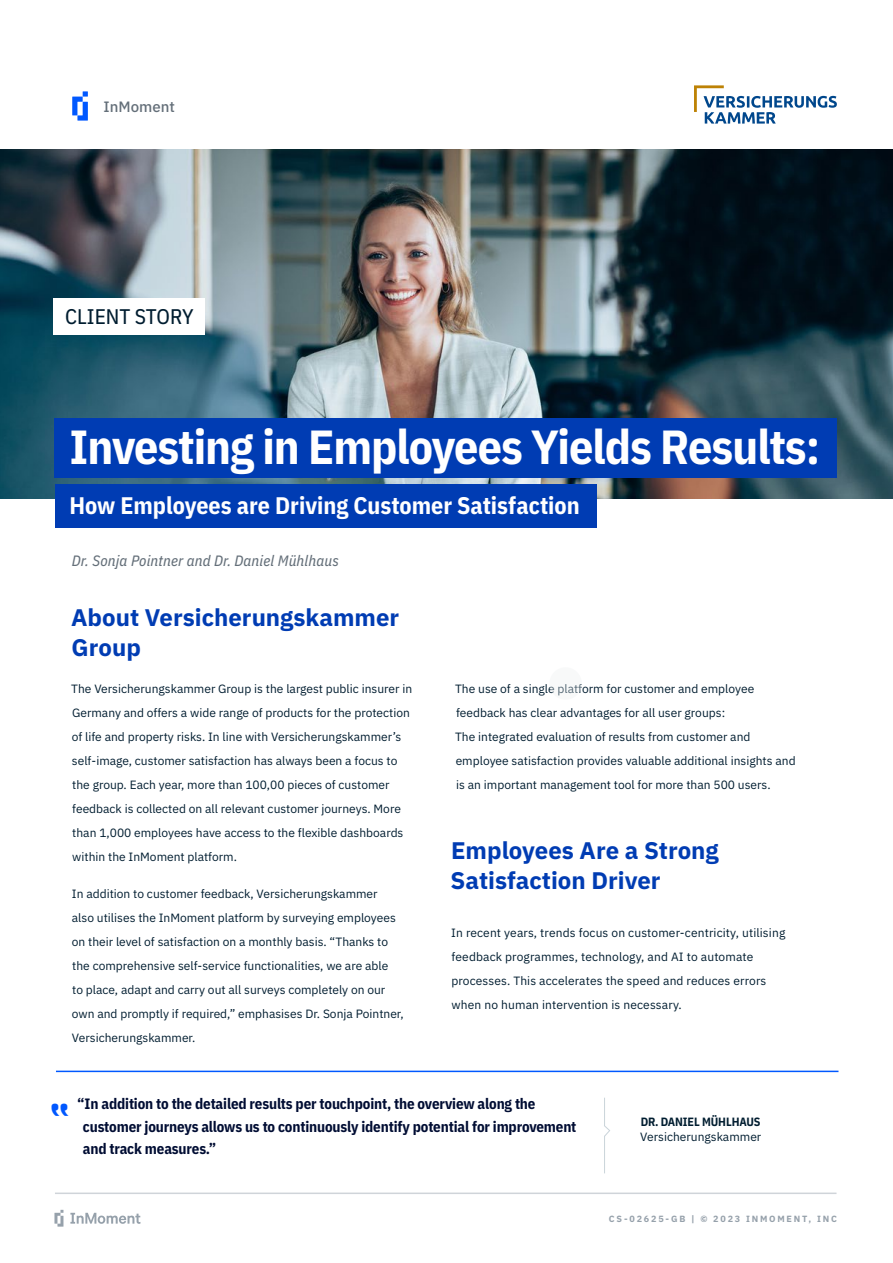
<style>
.page{position:relative;width:893px;height:1263px;background:#fff}
.page>*{position:absolute;margin:0;border:0;box-sizing:border-box;transform-origin:0 0}
.t1{font:700 48px "IBM Plex Sans Cond";letter-spacing:-.02em;color:#fff}
.t2{font:700 24px/30px "IBM Plex Sans";color:#003cb3}
.t3{font:700 24px "IBM Plex Sans Cond";color:#fff}
.t4{font:21.15px "IBM Plex Sans Cond Text";color:#001d30}
.t5{font:700 15px/22.5px "IBM Plex Sans Cond";letter-spacing:-.01em;color:#000d33}
.t6{font:italic 15px "IBM Plex Sans Cond Text";letter-spacing:.01em;color:#646f79}
.t7{font:500 15px "IBM Plex Sans";color:#646f79}
.t8{font:12px/24px "IBM Plex Sans";color:#001d30}
.t9{font:700 12px "IBM Plex Sans Cond";letter-spacing:-.01em;color:#001d30}
.t10{font:700 9px "IBM Plex Sans";letter-spacing:.2em;color:#96a1ab}
</style>
<div class="page">
<svg style="left:54px;top:1210px;width:9px;height:16px"></svg>
<svg style="left:70px;top:1213px;width:70px;height:11px"></svg>
<hr style="left:55px;top:1192px;width:781px;height:2px;background:#cfd4d9">
<svg style="left:72px;top:91px;width:16px;height:30px"></svg>
<img style="left:0;top:150px;width:893px;height:348px">
<div style="left:53px;top:298px;width:152px;height:37px;background:#fff"></div>
<div style="left:55px;top:418px;width:782px;height:60px;background:#003cb3"></div>
<div style="left:55px;top:485px;width:541px;height:43px;background:#003cb3"></div>
<svg style="left:694px;top:85px;width:143px;height:39px"></svg>
<div style="left:549px;top:667px;width:33px;height:33px;background:#f8f9f9;border-radius:50%"></div>
<hr style="left:56px;top:1070px;width:782px;height:2px;background:#0058ff">
<svg style="left:604px;top:1097px;width:6px;height:39px"></svg>
<hr style="left:604px;top:1136px;width:1px;height:37px;background:#cad4da">
<p class="t7" style="left:104px;top:95px;width:73px">InMoment</p>
<h3 class="t4" style="left:65px;top:300px;width:130px">CLIENT STORY</h3>
<h1 class="t1" style="left:69px;top:409px;width:752px">Investing in Employees Yields Results:</h1>
<h2 class="t3" style="left:69px;top:486px;width:512px">How Employees are Driving Customer Satisfaction</h2>
<p class="t6" style="left:72px;top:549px;width:268px">Dr. Sonja Pointner and Dr. Daniel Mühlhaus</p>
<h2 class="t2" style="left:71px;top:600px;width:330px">About Versicherungskammer<br>Group</h2>
<p class="t8" style="left:71px;top:675px;width:342px">The Versicherungskammer Group is the largest public insurer in Germany and offers a wide range of products for the protection of life and property risks. In line with Versicherungskammer’s self-image, customer satisfaction has always been a focus to the group. Each year, more than 100,00 pieces of customer feedback is collected on all relevant customer journeys. More than 1,000 employees have access to the flexible dashboards within the InMoment platform.</p>
<p class="t8" style="left:72px;top:880px;width:333px">In addition to customer feedback, Versicherungskammer<br>also utilises the InMoment platform by surveying employees on their level of satisfaction on a monthly basis. “Thanks to the comprehensive self-service functionalities, we are able<br>to place, adapt and carry out all surveys completely on our own and promptly if required,” emphasises Dr. Sonja Pointner, Versicherungskammer.</p>
<p class="t8" style="left:455px;top:676px;width:342px">The use of a single platform for customer and employee feedback has clear advantages for all user groups:<br>The integrated evaluation of results from customer and employee satisfaction provides valuable additional insights and is an important management tool for more than 500 users.</p>
<h2 class="t2" style="left:451px;top:833px;width:270px">Employees Are a Strong<br>Satisfaction Driver</h2>
<p class="t8" style="left:451px;top:919px;width:336px">In recent years, trends focus on customer-centricity, utilising feedback programmes, technology, and AI to automate processes. This accelerates the speed and reduces errors when no human intervention is necessary.</p>
<p class="t5" style="left:83px;top:1091px;width:495px;text-indent:-6px">“In addition to the detailed results per touchpoint, the overview along the customer journeys allows us to continuously identify potential for improvement and track measures.”</p>
<p class="t9" style="left:641px;top:1112px;width:121px">DR. DANIEL MÜHLHAUS</p>
<p class="t8" style="left:640px;top:1123px;width:123px">Versicherungskammer</p>
<p class="t10" style="left:609px;top:1211px;width:230px">CS-02625-GB | © 2023 INMOMENT, INC</p>
</div>
